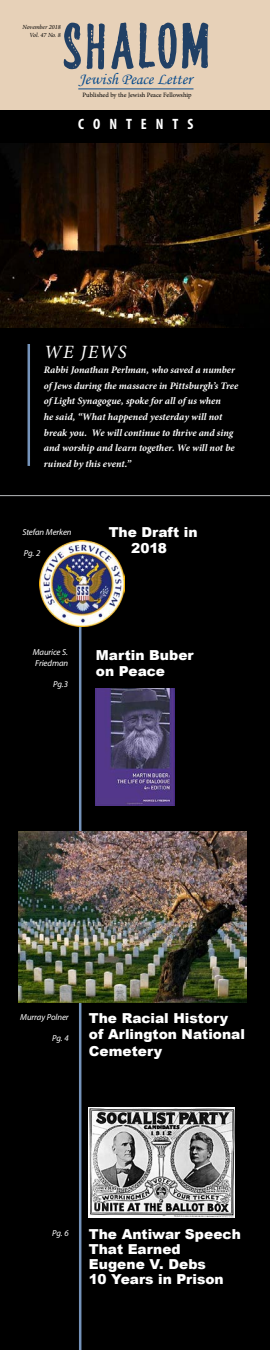
<style>
.page{position:relative;width:270px;height:1350px;background:#fff}
.page>*{position:absolute;margin:0;border:0;box-sizing:border-box;transform-origin:0 0}
.t1{font:italic 18.75px "Minion Pro";letter-spacing:.06em;color:#fff}
.t2{font:16.25px "Monotype Corsiva";letter-spacing:-.005em;color:#0a4d8e}
.t3{font:700 condensed 15px "Myriad Pro";letter-spacing:.6em;color:#fff}
.t4{font:900 13.75px/16.2px "Arial";color:#fff}
.t5{font:italic 700 10px/15.6px "Minion Pro";color:#fff}
.t6{font:italic 8.75px/10.5px "Myriad Pro";letter-spacing:-.01em;color:#fff}
.t7{font:6.56px "Minion Pro";color:#000}
.t8{font:italic 6.25px/7.5px "Minion Pro";letter-spacing:-.005em;color:#000;text-align:right}
</style>
<div class="page">
<div style="left:0;top:110px;width:270px;height:1240px;background:#000"></div>
<div style="left:0;top:0;width:270px;height:110px;background:#e7d1b8"></div>
<svg style="left:63px;top:22px;width:146px;height:48px"></svg>
<hr style="left:78px;top:89px;width:116px;height:1px;background:#0a4d8e">
<hr style="left:79px;top:540px;width:2px;height:810px;background:#7593ba">
<hr style="left:28px;top:344px;width:2px;height:122px;background:#7593ba">
<hr style="left:0;top:495px;width:270px;height:1px;background:#b8babc">
<img style="left:0;top:144px;width:270px;height:184px">
<img style="left:39px;top:541px;width:86px;height:85px">
<img style="left:96px;top:688px;width:78px;height:118px">
<img style="left:19px;top:832px;width:227px;height:170px">
<img style="left:89px;top:1108px;width:145px;height:109px">
<p class="t8" style="left:22px;top:23px;width:40px">November 2018<br>Vol. 47 No. 8</p>
<h2 class="t2" style="left:79px;top:69px;width:115px">Jewish Peace Letter</h2>
<p class="t7" style="left:83px;top:91px;width:111px">Published by the Jewish Peace Fellowship</p>
<h3 class="t3" style="left:78px;top:115px;width:117px">CONTENTS</h3>
<h1 class="t1" style="left:44px;top:339px;width:84px">WE JEWS</h1>
<p class="t5" style="left:44px;top:362px;width:196px">Rabbi Jonathan Perlman, who saved a number of Jews during the massacre in Pittsburgh’s Tree of Light Synagogue, spoke for all of us when<br>he said, “What happened yesterday will not break you. We will continue to thrive and sing and worship and learn together. We will not be ruined by this event.”</p>
<p class="t6" style="left:23px;top:527px;width:51px">Stefan Merken</p>
<p class="t6" style="left:24px;top:548px;width:18px">Pg. 2</p>
<h3 class="t4" style="left:109px;top:523px;width:90px;text-align:center">The Draft in<br>2018</h3>
<p class="t6" style="left:33px;top:647px;width:37px">Maurice S.<br>Friedman</p>
<p class="t6" style="left:53px;top:679px;width:16px">Pg.3</p>
<h3 class="t4" style="left:96px;top:646px;width:99px">Martin Buber on Peace</h3>
<p class="t6" style="left:20px;top:1011px;width:50px">Murray Polner</p>
<p class="t6" style="left:52px;top:1032px;width:18px">Pg. 4</p>
<h3 class="t4" style="left:89px;top:1010px;width:158px">The Racial History of Arlington National<br>Cemetery</h3>
<p class="t6" style="left:52px;top:1227px;width:18px">Pg. 6</p>
<h3 class="t4" style="left:89px;top:1226px;width:154px;line-height:15px">The Antiwar Speech<br>That Earned<br>Eugene V. Debs<br>10 Years in Prison</h3>
</div>
